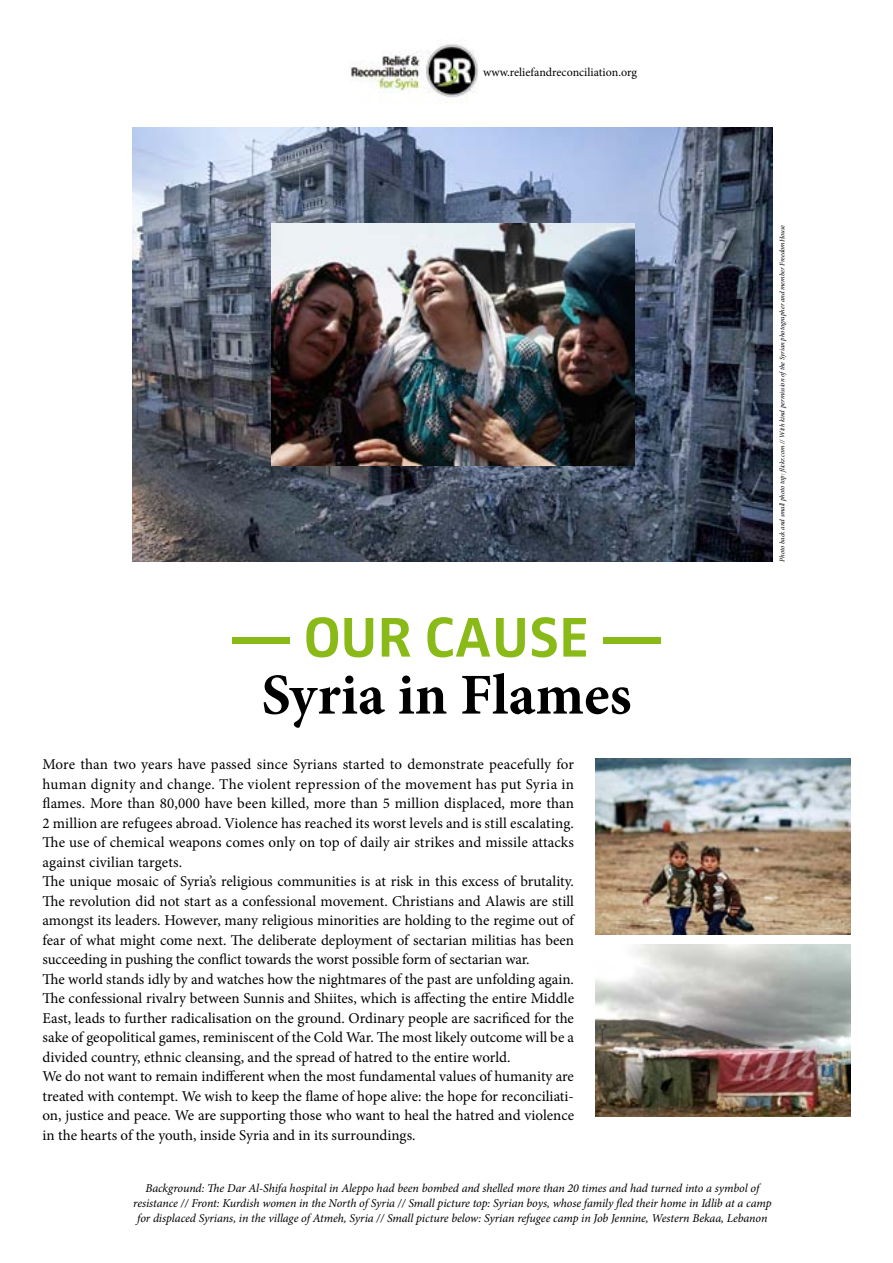
<style>
.page{position:relative;width:893px;height:1263px;background:#fff}
.page>*{position:absolute;margin:0;border:0;box-sizing:border-box;transform-origin:0 0}
.t1{font:700 57.9px "Minion Pro";color:#000}
.t2{font:700 57.9px "Zwo";color:#89ba17}
.t3{font:15px/19.5px "Minion Pro";color:#000}
.t4{font:italic 12px/15px "Minion Pro";letter-spacing:-.01em;color:#000;text-align:center}
.t5{font:12px "Minion Pro";color:#000}
.t6{font:italic 7.05px "Minion Pro";letter-spacing:-.01em;color:#000}
</style>
<div class="page">
<img style="left:132px;top:128px;width:641px;height:434px">
<img style="left:596px;top:944px;width:254px;height:173px">
<img style="left:272px;top:224px;width:362px;height:241px">
<img style="left:595px;top:758px;width:255px;height:176px">
<img style="left:350px;top:44px;width:128px;height:57px">
<p class="t5" style="left:483px;top:64px;width:155px">www.reliefandreconciliation.org</p>
<p class="t6" style="left:777px;top:562px;width:338px;rotate:-90deg">Photo back and small photo top: flickr.com // With kind permission ofthe Syrian photographer and member FreedomHouse</p>
<h1 class="t2" style="left:231px;top:603px;width:432px">— OUR CAUSE —</h1>
<h1 class="t1" style="left:261px;top:654px;width:372px">Syria in Flames</h1>
<p class="t3" style="left:43px;top:755px;width:533px">More than two years have passed since Syrians started to demonstrate peacefully for human dignity and change. The violent repression of the movement has put Syria in flames. More than 80,000 have been killed, more than 5 million displaced, more than 2 million are refugees abroad. Violence has reached its worst levels and is still escalating.<br>The use of chemical weapons comes only on top of daily air strikes and missile attacks against civilian targets.<br>The unique mosaic of Syria’s religious communities is at risk in this excess of brutality.<br>The revolution did not start as a confessional movement. Christians and Alawis are still amongst its leaders. However, many religious minorities are holding to the regime out of fear of what might come next. The deliberate deployment of sectarian militias has been succeeding in pushing the conflict towards the worst possible form of sectarian war.<br>The world stands idly by and watches how the nightmares of the past are unfolding again.<br>The confessional rivalry between Sunnis and Shiites, which is affecting the entire Middle East, leads to further radicalisation on the ground. Ordinary people are sacrificed for the sake of geopolitical games, reminiscent of the Cold War. The most likely outcome will be a divided country, ethnic cleansing, and the spread of hatred to the entire world.<br>We do not want to remain indifferent when the most fundamental values of humanity are treated with contempt. We wish to keep the flame of hope alive: the hope for reconciliati&shy;on, justice and peace. We are supporting those who want to heal the hatred and violence in the hearts of the youth, inside Syria and in its surroundings.</p>
<p class="t4" style="left:133px;top:1180px;width:640px">Background: The Dar Al-Shifa hospital in Aleppo had been bombed and shelled more than 20 times and had turned into a symbol of resistance // Front: Kurdish women in the North of Syria // Small picture top: Syrian boys, whose family fled their home in Idlib at a camp for displaced Syrians, in the village of Atmeh, Syria // Small picture below: Syrian refugee camp in Job Jennine, Western Bekaa, Lebanon</p>
</div>
